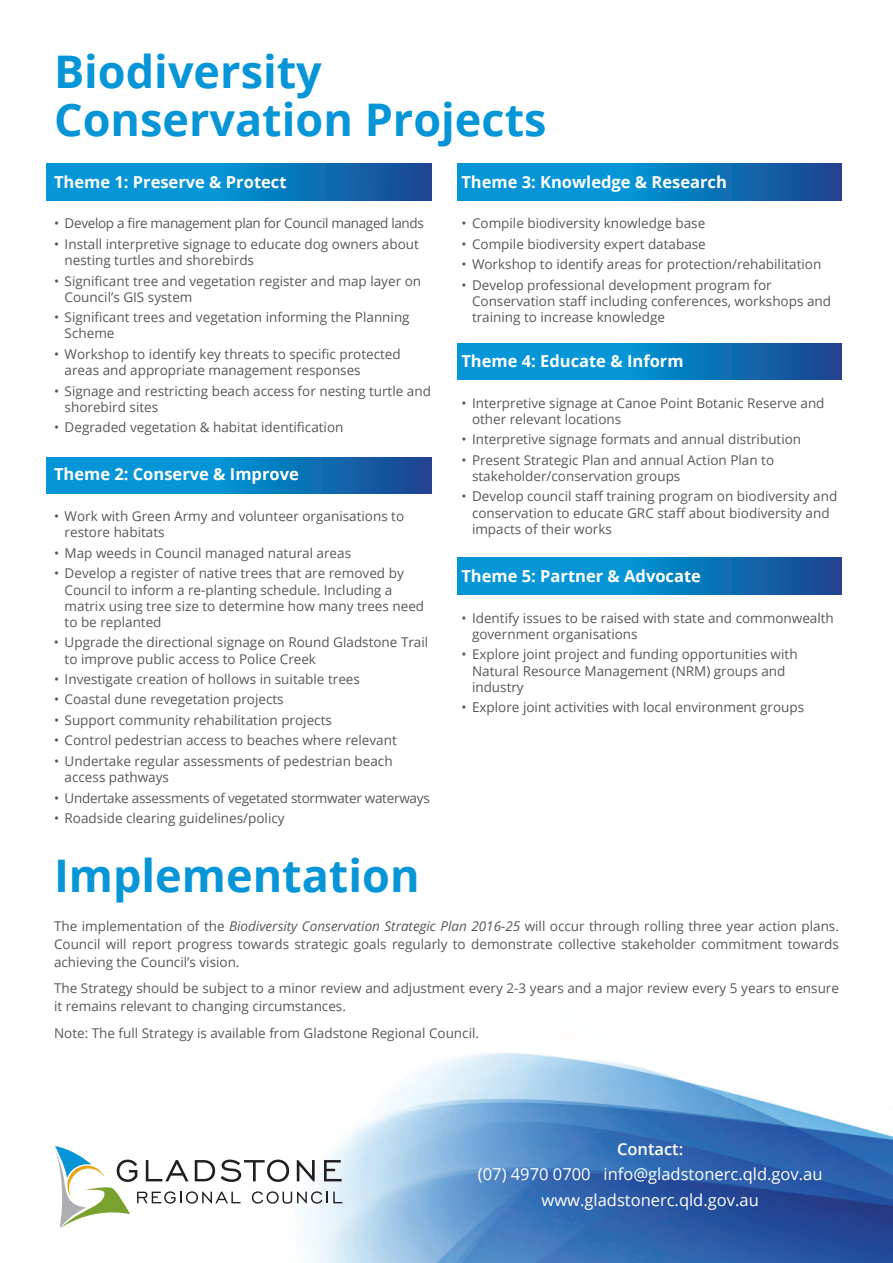
<style>
.page{position:relative;width:893px;height:1263px;background:#fff}
.page>*{position:absolute;margin:0;border:0;box-sizing:border-box;transform-origin:0 0}
.t1{font:700 45px/47.1px "Open Sans";color:#0696d7}
.t2{font:700 16.5px "Open Sans";color:#fff}
.t3{font:16.5px/25.3px "Open Sans";color:#fff;text-align:center}
.t4{font:600 16.5px "Open Sans";color:#fff}
.t5{font:13.5px/16.2px "Open Sans";color:#57585a}
.t6{font:13.5px "Open Sans";letter-spacing:-.02em;color:#57585a}
.t7{font:13.5px "Open Sans";letter-spacing:-.025em;color:#57585a}
.s1{font-style:italic}
</style>
<div class="page">
<img style="left:46px;top:163px;width:847px;height:1100px">
<svg style="left:47px;top:457px;width:385px;height:37px;background:#0a7ec1"></svg>
<svg style="left:457px;top:343px;width:385px;height:37px;background:#0a7ec1"></svg>
<svg style="left:457px;top:558px;width:385px;height:36px;background:#0a7ec1"></svg>
<svg style="left:47px;top:163px;width:385px;height:37px;background:#0a7ec2"></svg>
<svg style="left:457px;top:163px;width:385px;height:37px;background:#0a7ec1"></svg>
<svg style="left:54px;top:1146px;width:288px;height:82px"></svg>
<h1 class="t1" style="left:54px;top:47px;width:494px">Biodiversity<br>Conservation Projects</h1>
<p class="t2" style="left:54px;top:170px;width:234px">Theme 1: Preserve &amp; Protect</p>
<p class="t7" style="left:54px;top:214px;width:371px">• Develop a fire management plan for Council managed lands</p>
<p class="t5" style="left:65px;top:236px;width:356px;text-indent:-11px">• Install interpretive signage to educate dog owners about nesting turtles and shorebirds</p>
<p class="t5" style="left:65px;top:272px;width:358px;text-indent:-11px">• Significant tree and vegetation register and map layer on<br>Council’s GIS system</p>
<p class="t5" style="left:65px;top:309px;width:347px;text-indent:-11px">• Significant trees and vegetation informing the Planning<br>Scheme</p>
<p class="t5" style="left:65px;top:345px;width:338px;text-indent:-11px">• Workshop to identify key threats to specific protected areas and appropriate management responses</p>
<p class="t5" style="left:65px;top:382px;width:368px;text-indent:-11px">• Signage and restricting beach access for nesting turtle and shorebird sites</p>
<p class="t5" style="left:54px;top:419px;width:291px">• Degraded vegetation &amp; habitat identification</p>
<p class="t2" style="left:54px;top:463px;width:246px">Theme 2: Conserve &amp; Improve</p>
<p class="t5" style="left:65px;top:508px;width:341px;text-indent:-11px">• Work with Green Army and volunteer organisations to restore habitats</p>
<p class="t5" style="left:54px;top:544px;width:299px">• Map weeds in Council managed natural areas</p>
<p class="t5" style="left:65px;top:565px;width:361px;text-indent:-11px">• Develop a register of native trees that are removed by Council to inform a re-planting schedule. Including a matrix using tree size to determine how many trees need to be replanted</p>
<p class="t5" style="left:65px;top:634px;width:365px;text-indent:-11px">• Upgrade the directional signage on Round Gladstone Trail to improve public access to Police Creek</p>
<p class="t5" style="left:54px;top:671px;width:307px">• Investigate creation of hollows in suitable trees</p>
<p class="t5" style="left:54px;top:691px;width:231px">• Coastal dune revegetation projects</p>
<p class="t5" style="left:54px;top:711px;width:279px">• Support community rehabilitation projects</p>
<p class="t5" style="left:54px;top:732px;width:344px">• Control pedestrian access to beaches where relevant</p>
<p class="t5" style="left:65px;top:752px;width:330px;text-indent:-11px">• Undertake regular assessments of pedestrian beach access pathways</p>
<p class="t6" style="left:54px;top:788px;width:377px">• Undertake assessments of vegetated stormwater waterways</p>
<p class="t5" style="left:54px;top:810px;width:232px">• Roadside clearing guidelines/policy</p>
<p class="t2" style="left:461px;top:170px;width:267px">Theme 3: Knowledge &amp; Research</p>
<p class="t5" style="left:461px;top:215px;width:245px">• Compile biodiversity knowledge base</p>
<p class="t5" style="left:461px;top:236px;width:246px">• Compile biodiversity expert database</p>
<p class="t5" style="left:461px;top:256px;width:361px">• Workshop to identify areas for protection/rehabilitation</p>
<p class="t5" style="left:472px;top:276px;width:361px;text-indent:-11px">• Develop professional development program for<br>Conservation staff including conferences, workshops and training to increase knowledge</p>
<p class="t2" style="left:461px;top:349px;width:224px">Theme 4: Educate &amp; Inform</p>
<p class="t5" style="left:472px;top:394px;width:354px;text-indent:-11px">• Interpretive signage at Canoe Point Botanic Reserve and other relevant locations</p>
<p class="t5" style="left:461px;top:431px;width:341px">• Interpretive signage formats and annual distribution</p>
<p class="t5" style="left:472px;top:451px;width:304px;text-indent:-11px">• Present Strategic Plan and annual Action Plan to stakeholder/conservation groups</p>
<p class="t5" style="left:472px;top:488px;width:367px;text-indent:-11px">• Develop council staff training program on biodiversity and conservation to educate GRC staff about biodiversity and impacts of their works</p>
<p class="t2" style="left:461px;top:564px;width:241px">Theme 5: Partner &amp; Advocate</p>
<p class="t5" style="left:472px;top:609px;width:363px;text-indent:-11px">• Identify issues to be raised with state and commonwealth government organisations</p>
<p class="t5" style="left:472px;top:646px;width:327px;text-indent:-11px">• Explore joint project and funding opportunities with<br>Natural Resource Management (NRM) groups and industry</p>
<p class="t5" style="left:461px;top:699px;width:344px">• Explore joint activities with local environment groups</p>
<h1 class="t1" style="left:54px;top:851px;width:367px">Implementation</h1>
<p class="t5" style="left:54px;top:917px;width:786px;line-height:18px;text-align:justify">The implementation of the <span class="s1">Biodiversity Conservation Strategic Plan 2016-25</span> will occur through rolling three year action plans.<br>Council will report progress towards strategic goals regularly to demonstrate collective stakeholder commitment towards achieving the Council’s vision.</p>
<p class="t5" style="left:54px;top:979px;width:786px;line-height:18px">The Strategy should be subject to a minor review and adjustment every 2-3 years and a major review every 5 years to ensure it remains relevant to changing circumstances.</p>
<p class="t5" style="left:54px;top:1024px;width:427px">Note: The full Strategy is available from Gladstone Regional Council.</p>
<p class="t4" style="left:617px;top:1138px;width:68px">Contact:</p>
<p class="t3" style="left:478px;top:1161px;width:346px">(07) 4970 0700 info@gladstonerc.qld.gov.au www.gladstonerc.qld.gov.au</p>
</div>
